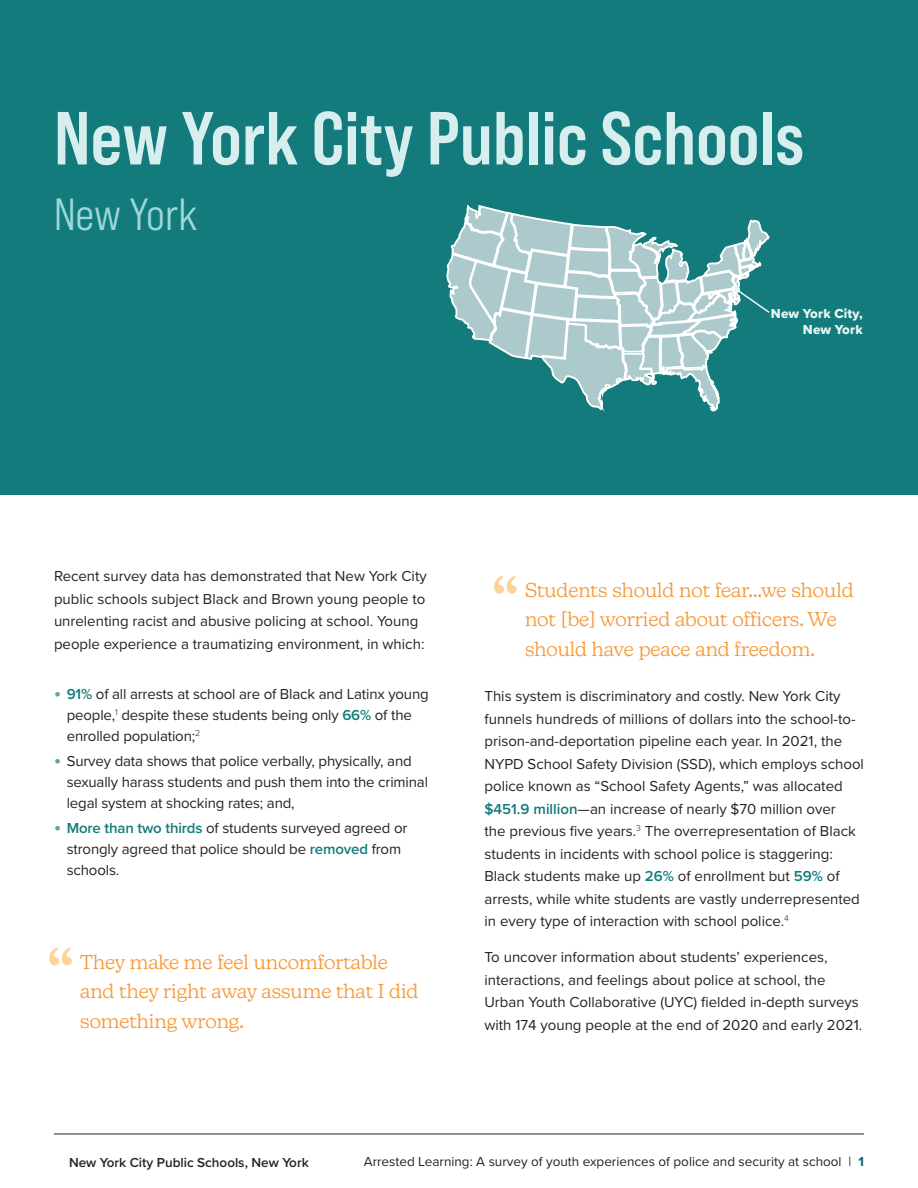
<style>
.page{position:relative;width:918px;height:1188px;background:#fff}
.page>*{position:absolute;margin:0;border:0;box-sizing:border-box;transform-origin:0 0}
.T1_-_Chapter_TItle{font:75px "Bebas Neue Pro Sm E Bd";color:#d6eeee}
.Q_-_Quote_1{font:300 72px "Kansas New";color:#fed397}
.T2_-_Chapter_sub-tit{font:45px "Bebas Neue Pro Sm E Md";color:#9dd8d9}
.Q_-_Quote_1-2{font:300 19.8px/29.7px "Kansas New";color:#f79838}
.P1_-_paragraph_new{font:15px/22.5px "Proxima Nova";color:#262321}
.B1_-_bulleted_list_1{font:15px/21px "Proxima Nova";letter-spacing:-.01em;color:#262321}
.P2_-_paragraph_conti{font:15px/22.5px "Proxima Nova";color:#262321}
.t1{font:13.5px "Proxima Nova";color:#262321}
.t2{font:600 13.5px "Proxima Nova";color:#262321}
.H4_-_Heading_4{font:13.5px/16.5px "Proxima Nova Extrabld";letter-spacing:.01em;color:#eaf6f6;text-align:right}
.s1{font-weight:700;font-size:19.5px;color:#60a4a4}
.s2{font-weight:600;color:#137b7c}
.s3{font-weight:700;color:#096571}
</style>
<div class="page">
<hr style="left:54px;top:1134px;width:810px;height:1px;background:#262321">
<div style="left:0;top:0;width:918px;height:495px;background:#137b7c"></div>
<svg style="left:446px;top:204px;width:324px;height:208px"></svg>
<p class="T1_-_Chapter_TItle" style="left:54px;top:94px;width:752px">New York City Public Schools</p>
<p class="T2_-_Chapter_sub-tit" style="left:54px;top:187px;width:145px">New York</p>
<p class="H4_-_Heading_4" style="left:771px;top:305px;width:93px">New York City,<br>New York</p>
<p class="P1_-_paragraph_new" style="left:54px;top:564px;width:374px">Recent survey data has demonstrated that New York City public schools subject Black and Brown young people to unrelenting racist and abusive policing at school. Young people experience a traumatizing environment, in which:</p>
<p class="B1_-_bulleted_list_1" style="left:67px;top:683px;width:364px;text-indent:-13px"><span class="s1">•</span> <span class="s2">91%</span> of all arrests at school are of Black and Latinx young people,<sup>1</sup> despite these students being only <span class="s2">66%</span> of the enrolled population;<sup>2</sup></p>
<p class="B1_-_bulleted_list_1" style="left:67px;top:750px;width:363px;text-indent:-13px"><span class="s1">•</span> Survey data shows that police verbally, physically, and sexually harass students and push them into the criminal legal system at shocking rates; and,</p>
<p class="B1_-_bulleted_list_1" style="left:67px;top:817px;width:342px;text-indent:-13px"><span class="s1">•</span> <span class="s2">More than two thirds</span> of students surveyed agreed or strongly agreed that police should be <span class="s2">removed</span> from schools.</p>
<p class="Q_-_Quote_1" style="left:46px;top:931px;width:30px">“</p>
<p class="Q_-_Quote_1-2" style="left:80px;top:947px;width:340px">They make me feel uncomfortable and they right away assume that I did something wrong.</p>
<p class="Q_-_Quote_1" style="left:491px;top:560px;width:30px">“</p>
<p class="Q_-_Quote_1-2" style="left:525px;top:575px;width:330px">Students should not fear...we should not [be] worried about officers. We should have peace and freedom.</p>
<p class="P1_-_paragraph_new" style="left:484px;top:684px;width:381px">This system is discriminatory and costly. New York City funnels hundreds of millions of dollars into the school-to&shy;prison-and-deportation pipeline each year. In 2021, the NYPD School Safety Division (SSD), which employs school police known as “School Safety Agents,” was allocated <span class="s2">$451.9 million</span>—an increase of nearly $70 million over<br>the previous five years.<sup>3</sup> The overrepresentation of Black students in incidents with school police is staggering:<br>Black students make up <span class="s2">26%</span> of enrollment but <span class="s2">59%</span> of arrests, while white students are vastly underrepresented in every type of interaction with school police.<sup>4</sup></p>
<p class="P2_-_paragraph_conti" style="left:484px;top:945px;width:379px">To uncover information about students’ experiences, interactions, and feelings about police at school, the Urban Youth Collaborative (UYC) fielded in-depth surveys with 174 young people at the end of 2020 and early 2021.</p>
<p class="t2" style="left:69px;top:1152px;width:241px">New York City Public Schools, New York</p>
<p class="t1" style="left:364px;top:1152px;width:502px">Arrested Learning: A survey of youth experiences of police and security at school | <span class="s3">1</span></p>
</div>
